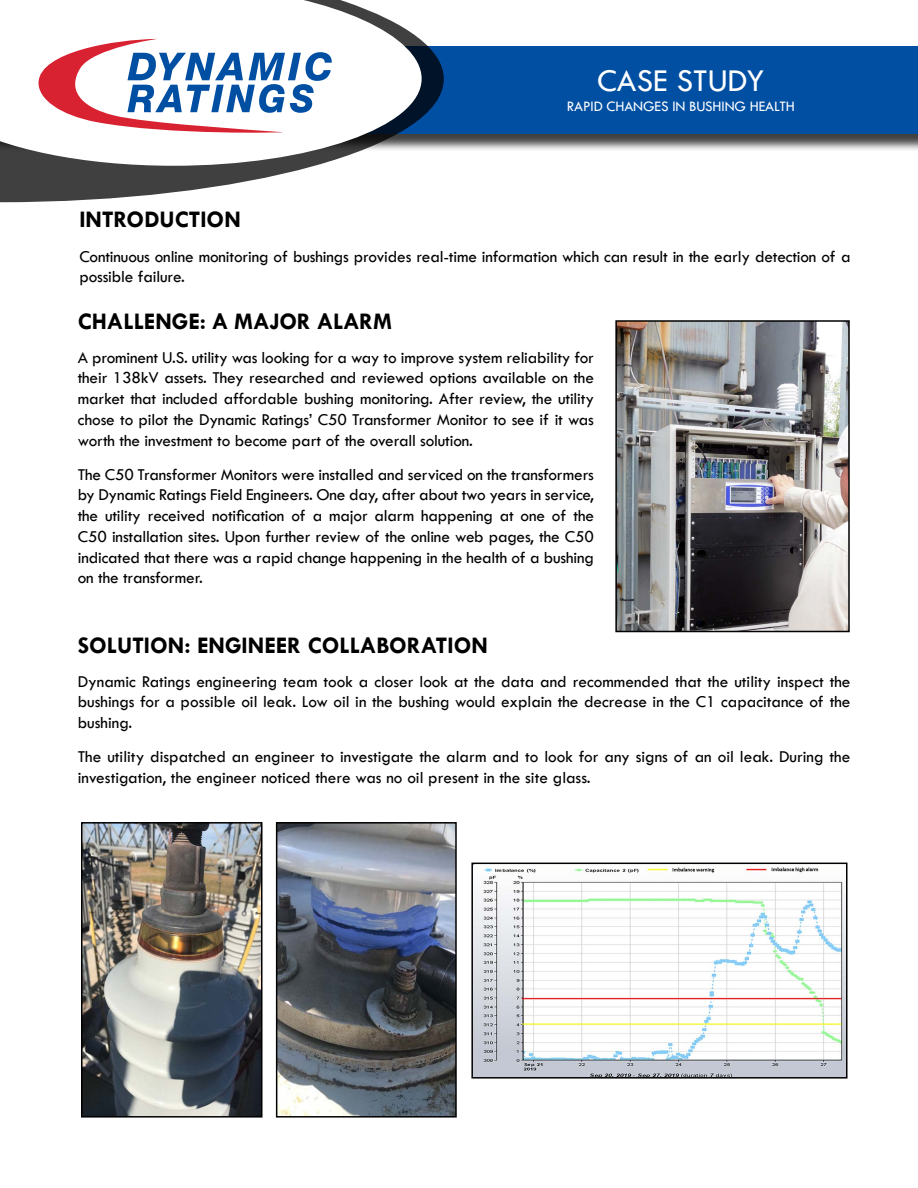
<style>
.page{position:relative;width:918px;height:1188px;background:#fff}
.page>*{position:absolute;margin:0;border:0;box-sizing:border-box;transform-origin:0 0}
.t1{font:33px "Tw Cen";color:#fff}
.t2{font:700 24px "Tw Cen";color:#000}
.t3{font:17.25px/20.7px "Tw Cen";letter-spacing:-.01em;color:#000;text-align:justify}
.t4{font:15px "Tw Cen";letter-spacing:-.01em;color:#fff}
</style>
<div class="page">
<div style="left:0;top:48px;width:918px;height:105px;background:#000;opacity:.75"></div>
<div style="left:0;top:46px;width:918px;height:88px;background:#004fa3"></div>
<svg style="left:0;top:41px;width:444px;height:161px"></svg>
<svg style="left:0;top:0;width:422px;height:166px"></svg>
<svg style="left:38px;top:39px;width:294px;height:96px"></svg>
<img style="left:84px;top:825px;width:175px;height:290px">
<div style="left:81px;top:822px;width:181px;height:296px;border:2px solid #000"></div>
<img style="left:279px;top:825px;width:175px;height:290px">
<div style="left:276px;top:822px;width:181px;height:296px;border:2px solid #000"></div>
<img style="left:474px;top:867px;width:371px;height:209px">
<div style="left:471px;top:863px;width:377px;height:216px;border:2px solid #000"></div>
<img style="left:618px;top:323px;width:229px;height:306px">
<div style="left:615px;top:320px;width:235px;height:312px;border:2px solid #000"></div>
<h1 class="t1" style="left:597px;top:61px;width:169px">CASE STUDY</h1>
<p class="t4" style="left:567px;top:97px;width:229px">RAPID CHANGES IN BUSHING HEALTH</p>
<h2 class="t2" style="left:79px;top:205px;width:163px">INTRODUCTION</h2>
<p class="t3" style="left:79px;top:246px;width:773px">Continuous online monitoring of bushings provides real-time information which can result in the early detection of a possible failure.</p>
<h2 class="t2" style="left:78px;top:307px;width:316px">CHALLENGE: A MAJOR ALARM</h2>
<p class="t3" style="left:78px;top:347px;width:518px">A prominent U.S. utility was looking for a way to improve system reliability for their 138kV assets. They researched and reviewed options available on the market that included affordable bushing monitoring. After review, the utility chose to pilot the Dynamic Ratings’ C50 Transformer Monitor to see if it was worth the investment to become part of the overall solution.</p>
<p class="t3" style="left:78px;top:464px;width:518px">The C50 Transformer Monitors were installed and serviced on the transformers by Dynamic Ratings Field Engineers. One day, after about two years in service, the utility received notification of a major alarm happening at one of the C50 installation sites. Upon further review of the online web pages, the C50 indicated that there was a rapid change happening in the health of a bushing on the transformer.</p>
<h2 class="t2" style="left:78px;top:631px;width:412px">SOLUTION: ENGINEER COLLABORATION</h2>
<p class="t3" style="left:78px;top:671px;width:774px">Dynamic Ratings engineering team took a closer look at the data and recommended that the utility inspect the bushings for a possible oil leak. Low oil in the bushing would explain the decrease in the C1 capacitance of the bushing.</p>
<p class="t3" style="left:78px;top:747px;width:774px">The utility dispatched an engineer to investigate the alarm and to look for any signs of an oil leak. During the investigation, the engineer noticed there was no oil present in the site glass.</p>
</div>
